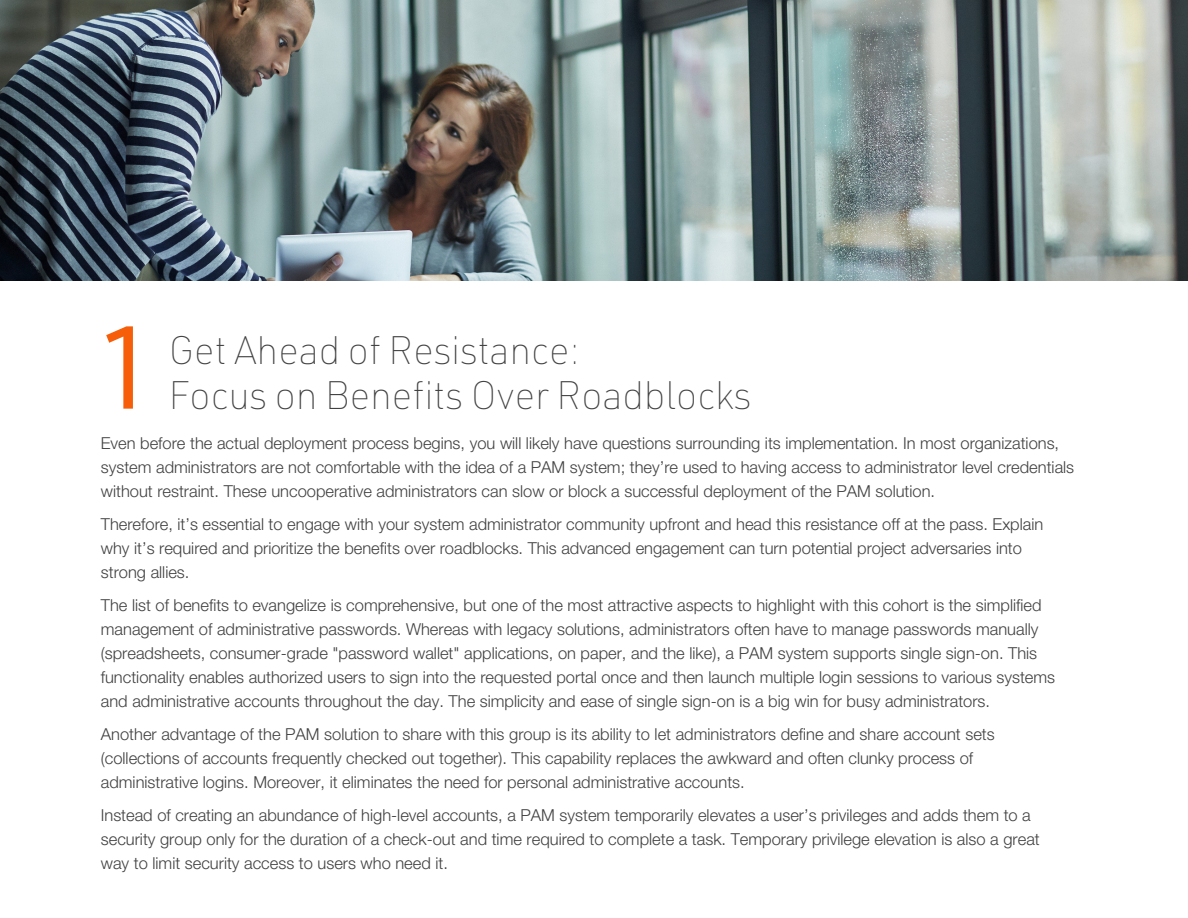
<style>
.page{position:relative;width:1188px;height:918px;background:#fff}
.page>*{position:absolute;margin:0;border:0;box-sizing:border-box;transform-origin:0 0}
.t1{font:115.2px "URWDIN";color:#f65e0a}
.t2{font:100 39px/45px "URWDIN";letter-spacing:-.01em;color:#414141}
.t3{font:300 16.5px/24px "Helvetica Neue LT Std";color:#414141}
</style>
<div class="page">
<img style="left:0;top:0;width:1188px;height:280px">
<h1 class="t1" style="left:95px;top:292px;width:64px">1</h1>
<h2 class="t2" style="left:168px;top:327px;width:585px">Get Ahead of Resistance:<br>Focus on Benefits Over Roadblocks</h2>
<p class="t3" style="left:101px;top:431px;width:975px">Even before the actual deployment process begins, you will likely have questions surrounding its implementation. In most organizations, system administrators are not comfortable with the idea of a PAM system; they’re used to having access to administrator level credentials without restraint. These uncooperative administrators can slow or block a successful deployment of the PAM solution.</p>
<p class="t3" style="left:101px;top:512px;width:944px">Therefore, it’s essential to engage with your system administrator community upfront and head this resistance off at the pass. Explain why it’s required and prioritize the benefits over roadblocks. This advanced engagement can turn potential project adversaries into strong allies.</p>
<p class="t3" style="left:101px;top:593px;width:956px">The list of benefits to evangelize is comprehensive, but one of the most attractive aspects to highlight with this cohort is the simplified management of administrative passwords. Whereas with legacy solutions, administrators often have to manage passwords manually (spreadsheets, consumer-grade "password wallet" applications, on paper, and the like), a PAM system supports single sign-on. This functionality enables authorized users to sign into the requested portal once and then launch multiple login sessions to various systems and administrative accounts throughout the day. The simplicity and ease of single sign-on is a big win for busy administrators.</p>
<p class="t3" style="left:101px;top:722px;width:895px">Another advantage of the PAM solution to share with this group is its ability to let administrators define and share account sets (collections of accounts frequently checked out together). This capability replaces the awkward and often clunky process of administrative logins. Moreover, it eliminates the need for personal administrative accounts.</p>
<p class="t3" style="left:101px;top:803px;width:940px">Instead of creating an abundance of high-level accounts, a PAM system temporarily elevates a user’s privileges and adds them to a security group only for the duration of a check-out and time required to complete a task. Temporary privilege elevation is also a great way to limit security access to users who need it.</p>
</div>
